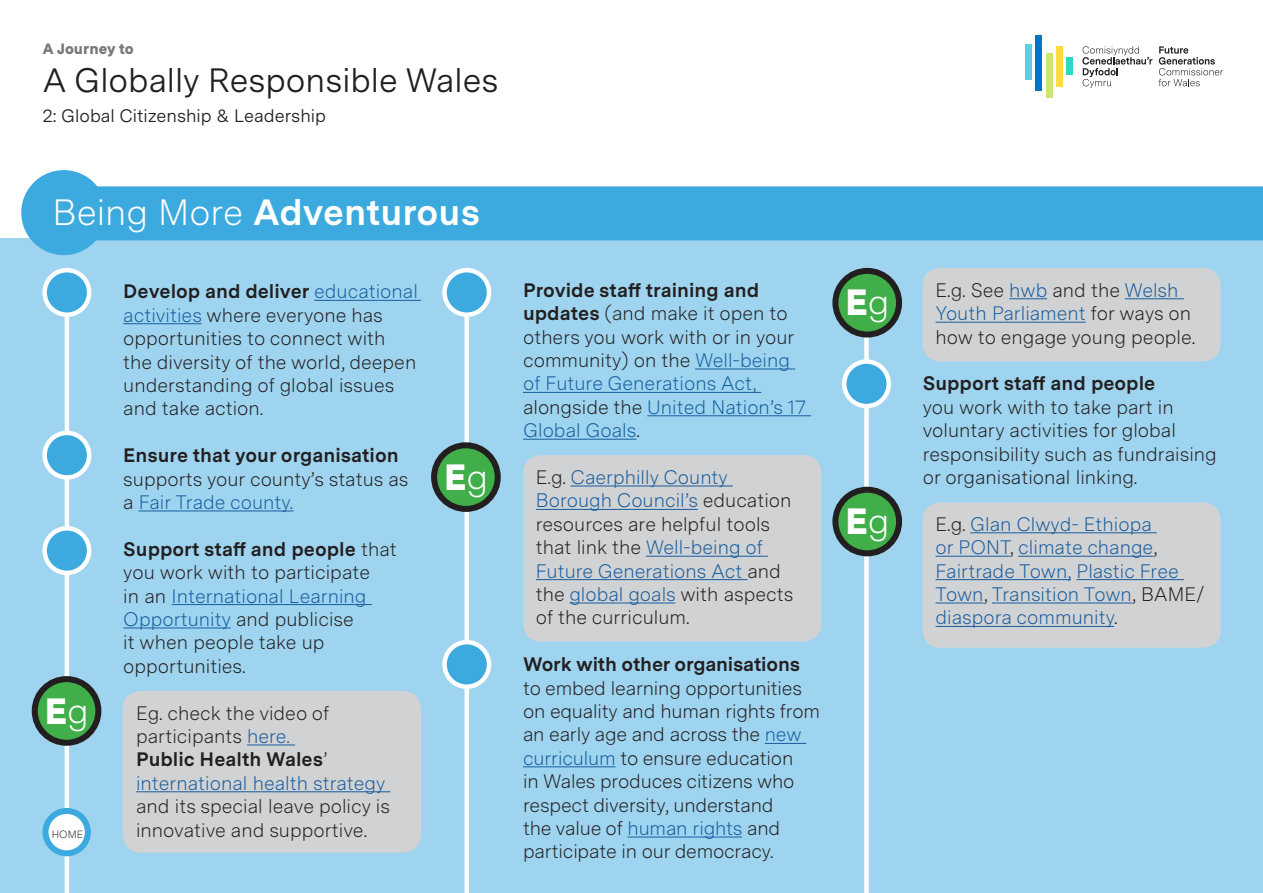
<style>
.page{position:relative;width:1263px;height:893px;background:#fff}
.page>*{position:absolute;margin:0;border:0;box-sizing:border-box;transform-origin:0 0}
.Text{font:700 36.6px "Messina Sans";color:#fff}
.Text-2{font:900 36.6px "Messina Sans";color:#fff}
.t1{font:33.75px "Messina Sans";color:#231f20}
.Text-3{font:300 19.5px/23.4px "Messina Sans";color:#231f20}
.Text-4{font:300 19.5px/23.4px "Messina Sans";color:#175d9e}
.t2{font:18px "Messina Sans";color:#231f20}
.t3{font:900 15px "Messina Sans";color:#76787b}
.Text-5{font:300 10.5px "Messina Sans";color:#231f20}
.s1{font-weight:300}
.s2{font-weight:700}
.s3{color:#175d9e}
.s4{color:#231f20}
</style>
<div class="page">
<div style="left:0;top:238px;width:1263px;height:655px;background:#9ed4ef"></div>
<div style="left:922px;top:268px;width:299px;height:93px;background:#d1d2d4;border-radius:18px"></div>
<div style="left:922px;top:502px;width:299px;height:146px;background:#d1d2d4;border-radius:18px"></div>
<div style="left:123px;top:691px;width:298px;height:162px;background:#d1d2d4;border-radius:18px"></div>
<div style="left:523px;top:455px;width:298px;height:186px;background:#d1d2d4;border-radius:18px"></div>
<div style="left:21px;top:170px;width:85px;height:85px;background:#3daadf;border-radius:50%"></div>
<div style="left:1025px;top:44px;width:7px;height:35px;background:#59d0e4"></div>
<div style="left:1036px;top:35px;width:6px;height:55px;background:#0076c8"></div>
<div style="left:1046px;top:53px;width:6px;height:45px;background:#cee66e"></div>
<div style="left:1056px;top:46px;width:6px;height:40px;background:#ffdb42"></div>
<div style="left:1066px;top:57px;width:6px;height:18px;background:#2bd8c4"></div>
<svg style="left:1159px;top:46px;width:64px;height:40px"></svg>
<svg style="left:1082px;top:46px;width:70px;height:42px"></svg>
<div style="left:43px;top:186px;width:1220px;height:54px;background:#3daadf"></div>
<hr style="left:314px;top:300px;width:107px;height:1px;background:#175d9e">
<hr style="left:123px;top:323px;width:79px;height:1px;background:#175d9e">
<hr style="left:139px;top:510px;width:154px;height:1px;background:#175d9e">
<hr style="left:172px;top:604px;width:200px;height:1px;background:#175d9e">
<hr style="left:123px;top:627px;width:108px;height:1px;background:#175d9e">
<hr style="left:247px;top:744px;width:48px;height:1px;background:#175d9e">
<hr style="left:136px;top:791px;width:254px;height:1px;background:#175d9e">
<hr style="left:695px;top:368px;width:100px;height:1px;background:#175d9e">
<hr style="left:523px;top:392px;width:238px;height:1px;background:#175d9e">
<hr style="left:647px;top:415px;width:164px;height:1px;background:#175d9e">
<hr style="left:523px;top:439px;width:113px;height:1px;background:#175d9e">
<hr style="left:570px;top:485px;width:163px;height:1px;background:#175d9e">
<hr style="left:536px;top:509px;width:162px;height:1px;background:#175d9e">
<hr style="left:646px;top:556px;width:122px;height:1px;background:#175d9e">
<hr style="left:536px;top:579px;width:211px;height:1px;background:#175d9e">
<hr style="left:569px;top:602px;width:106px;height:1px;background:#175d9e">
<hr style="left:765px;top:743px;width:41px;height:1px;background:#175d9e">
<hr style="left:523px;top:766px;width:92px;height:1px;background:#175d9e">
<hr style="left:628px;top:836px;width:114px;height:1px;background:#175d9e">
<hr style="left:1009px;top:298px;width:38px;height:1px;background:#175d9e">
<hr style="left:1125px;top:298px;width:59px;height:1px;background:#175d9e">
<hr style="left:935px;top:322px;width:151px;height:1px;background:#175d9e">
<hr style="left:970px;top:532px;width:187px;height:1px;background:#175d9e">
<hr style="left:935px;top:556px;width:74px;height:1px;background:#175d9e">
<hr style="left:1018px;top:556px;width:135px;height:1px;background:#175d9e">
<hr style="left:935px;top:579px;width:136px;height:1px;background:#175d9e">
<hr style="left:1076px;top:579px;width:108px;height:1px;background:#175d9e">
<hr style="left:935px;top:602px;width:49px;height:1px;background:#175d9e">
<hr style="left:992px;top:602px;width:140px;height:1px;background:#175d9e">
<hr style="left:935px;top:626px;width:179px;height:1px;background:#175d9e">
<hr style="left:65px;top:292px;width:4px;height:601px;background:#fff">
<div style="left:464px;top:292px;width:5px;height:601px;background:#fff"></div>
<div style="left:864px;top:292px;width:5px;height:601px;background:#fff"></div>
<div style="left:45px;top:270px;width:44px;height:45px;background:#3daadf;border-radius:50%"></div>
<div style="left:42px;top:268px;width:49px;height:49px;border:4px solid #fff;border-radius:50%"></div>
<div style="left:444px;top:270px;width:45px;height:45px;background:#3daadf;border-radius:50%"></div>
<div style="left:442px;top:268px;width:49px;height:49px;border:4px solid #fff;border-radius:50%"></div>
<div style="left:844px;top:362px;width:45px;height:44px;background:#3daadf;border-radius:50%"></div>
<div style="left:842px;top:359px;width:49px;height:49px;border:4px solid #fff;border-radius:50%"></div>
<div style="left:45px;top:433px;width:44px;height:44px;background:#3daadf;border-radius:50%"></div>
<div style="left:42px;top:431px;width:49px;height:49px;border:4px solid #fff;border-radius:50%"></div>
<div style="left:45px;top:528px;width:44px;height:45px;background:#3daadf;border-radius:50%"></div>
<div style="left:42px;top:526px;width:49px;height:49px;border:4px solid #fff;border-radius:50%"></div>
<div style="left:444px;top:642px;width:45px;height:45px;background:#3daadf;border-radius:50%"></div>
<div style="left:442px;top:640px;width:49px;height:49px;border:4px solid #fff;border-radius:50%"></div>
<div style="left:35px;top:679px;width:63px;height:64px;background:#40ae49;border-radius:50%"></div>
<div style="left:32px;top:676px;width:69px;height:70px;border:6px solid #231f20;border-radius:50%"></div>
<div style="left:434px;top:445px;width:64px;height:64px;background:#40ae49;border-radius:50%"></div>
<div style="left:431px;top:442px;width:70px;height:70px;border:6px solid #231f20;border-radius:50%"></div>
<div style="left:835px;top:271px;width:64px;height:64px;background:#40ae49;border-radius:50%"></div>
<div style="left:832px;top:268px;width:70px;height:70px;border:6px solid #231f20;border-radius:50%"></div>
<div style="left:835px;top:490px;width:64px;height:63px;background:#40ae49;border-radius:50%"></div>
<div style="left:832px;top:487px;width:70px;height:69px;border:6px solid #231f20;border-radius:50%"></div>
<div style="left:46px;top:811px;width:42px;height:42px;background:#fff;border-radius:50%"></div>
<div style="left:43px;top:808px;width:48px;height:48px;border:6px solid #3daadf;border-radius:50%"></div>
<p class="t3" style="left:42px;top:40px;width:93px">A Journey to</p>
<p class="t1" style="left:42px;top:60px;width:457px">A Globally Responsible Wales</p>
<p class="t2" style="left:42px;top:105px;width:285px">2: Global Citizenship &amp; Leadership</p>
<p class="Text" style="left:53px;top:190px;width:429px"><span class="s1">Being More</span> Adventurous</p>
<p class="Text-2" style="left:44px;top:689px;width:46px">E<span class="s1">g</span></p>
<p class="Text-5" style="left:52px;top:828px;width:33px">HOME</p>
<p class="Text-3" style="left:123px;top:281px;width:296px"><span class="s2">Develop and deliver</span> <span class="s3">educational activities</span> where everyone has opportunities to connect with the diversity of the world, deepen understanding of global issues and take action.</p>
<p class="Text-3" style="left:123px;top:444px;width:287px"><span class="s2">Ensure that your organisation </span>supports your county’s status as a <span class="s3">Fair Trade county.</span></p>
<p class="Text-3" style="left:123px;top:538px;width:275px"><span class="s2">Support staff and people</span> that you work with to participate<br>in an <span class="s3">International Learning<br>Opportunity</span> and publicise<br>it when people take up opportunities.</p>
<p class="Text-3" style="left:136px;top:702px;width:195px">Eg. check the video of participants <span class="s3">here.</span></p>
<p class="Text-3" style="left:136px;top:749px;width:256px"><span class="s2">Public Health Wales</span>’ <span class="s3">international health strategy </span>and its special leave policy is innovative and supportive.</p>
<p class="Text-2" style="left:444px;top:455px;width:46px">E<span class="s1">g</span></p>
<p class="Text-3" style="left:523px;top:279px;width:285px"><span class="s2">Provide staff training and updates</span> (and make it open to others you work with or in your community) on the <span class="s3">Well-being of Future Generations Act, </span>alongside the <span class="s3">United Nation’s 17<br>Global Goals</span>.</p>
<p class="Text-3" style="left:536px;top:466px;width:259px">E.g. <span class="s3">Caerphilly County<br>Borough Council’s</span> education resources are helpful tools that link the <span class="s3">Well-being of<br>Future Generations Act</span> and the <span class="s3">global goals</span> with aspects of the curriculum.</p>
<p class="Text-3" style="left:523px;top:653px;width:299px"><span class="s2">Work with other organisations </span>to embed learning opportunities on equality and human rights from an early age and across the <span class="s3">new curriculum</span> to ensure education<br>in Wales produces citizens who respect diversity, understand<br>the value of <span class="s3">human rights</span> and participate in our democracy.</p>
<p class="Text-2" style="left:845px;top:281px;width:46px">E<span class="s1">g</span></p>
<p class="Text-2" style="left:845px;top:499px;width:46px">E<span class="s1">g</span></p>
<p class="Text-3" style="left:935px;top:279px;width:261px">E.g. See <span class="s3">hwb</span> and the <span class="s3">Welsh<br>Youth Parliament</span> for ways on how to engage young people.</p>
<p class="Text-3" style="left:923px;top:373px;width:295px"><span class="s2">Support staff and people<br></span>you work with to take part in voluntary activities for global responsibility such as fundraising or organisational linking.</p>
<p class="Text-4" style="left:935px;top:513px;width:270px"><span class="s4">E.g.</span> Glan Clwyd- Ethiopa<br>or PONT<span class="s4">,</span> climate change<span class="s4">,<br></span>Fairtrade Town, Plastic Free<br>Town<span class="s4">,</span> Transition Town<span class="s4">, BAME/ </span>diaspora community<span class="s4">.</span></p>
</div>
